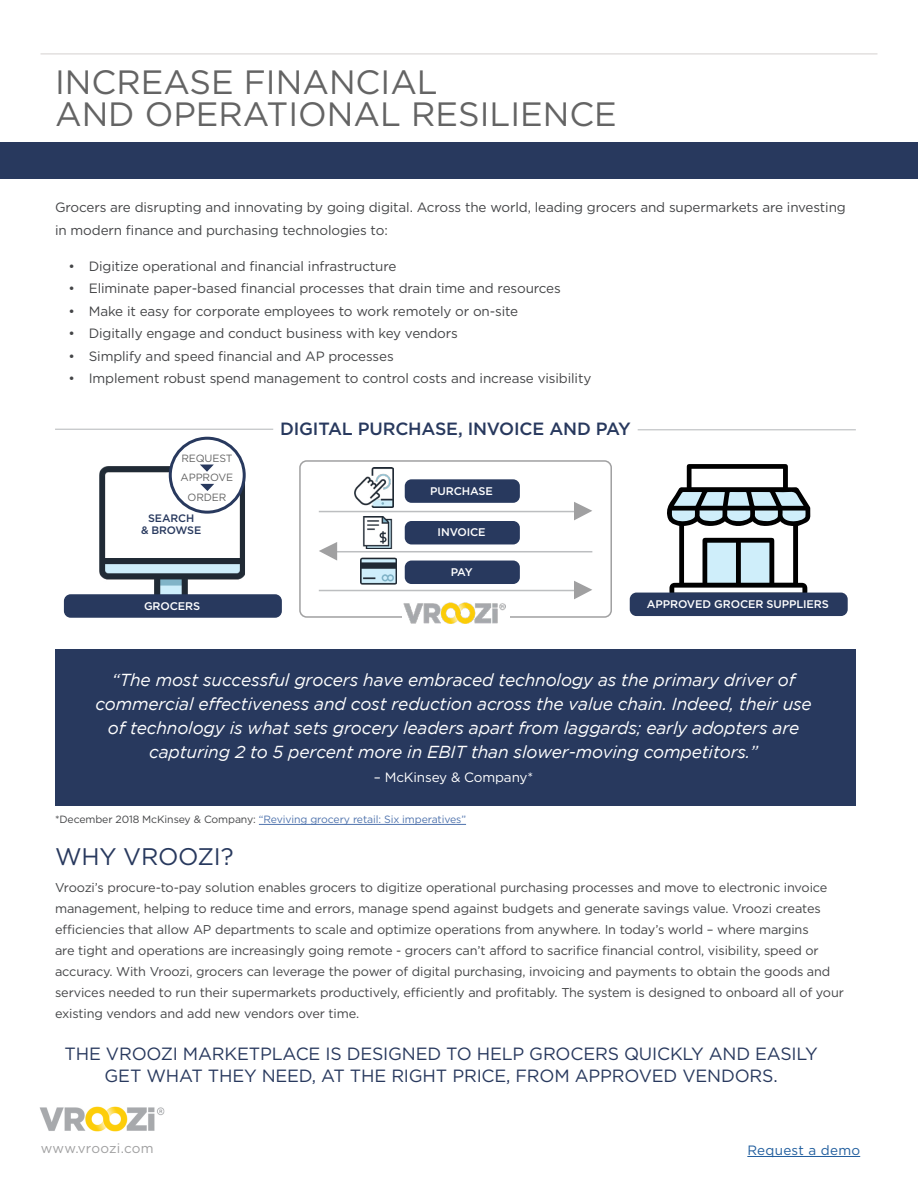
<style>
.page{position:relative;width:918px;height:1188px;background:#fff}
.page>*{position:absolute;margin:0;border:0;box-sizing:border-box;transform-origin:0 0}
.t1{font:33.75px/32.1px "Gotham";color:#646464}
.t2{font:24px "Gotham";letter-spacing:-.01em;color:#28395e}
.t3{font:17.7px/21.5px "Gotham";letter-spacing:-.01em;color:#28395e;text-align:center}
.t4{font:500 17.7px "Gotham";letter-spacing:-.01em;color:#28395e}
.t5{font:italic 17.4px/24px "Gotham";letter-spacing:-.01em;color:#fff;text-align:center}
.t6{font:13.5px/22.5px "Gotham";letter-spacing:-.01em;color:#444547}
.t7{font:13.5px "Gotham";letter-spacing:-.01em;color:#fff}
.t8{font:13.5px "Gotham";letter-spacing:.01em;color:#a0a0a1}
.t9{font:13.5px "Gotham";letter-spacing:.02em;color:#215e9e}
.t10{font:12.75px/21px "Gotham";letter-spacing:-.01em;color:#444547}
.t11{font:500 11.1px "Gotham";letter-spacing:-.01em;color:#fff}
.t12{font:500 10.8px/11.2px "Gotham";letter-spacing:-.01em;color:#28395e;text-align:center}
.t13{font:10.5px "Gotham";letter-spacing:-.01em;color:#4f73ad}
.t14{font:10.5px/19.8px "Gotham";letter-spacing:-.01em;color:#646464;text-align:center}
.s1{color:#444547}
</style>
<div class="page">
<hr style="left:40px;top:53px;width:838px;height:2px;background:#e2e0df">
<img style="left:39px;top:1107px;width:125px;height:25px">
<hr style="left:747px;top:1156px;width:113px;height:1px;background:#215e9e">
<svg style="left:666px;top:464px;width:144px;height:129px"></svg>
<hr style="left:319px;top:511px;width:267px;height:1px;background:#bcbec0">
<svg style="left:574px;top:502px;width:18px;height:18px"></svg>
<hr style="left:319px;top:590px;width:267px;height:1px;background:#bcbec0">
<svg style="left:574px;top:581px;width:18px;height:18px"></svg>
<hr style="left:325px;top:551px;width:267px;height:1px;background:#bcbec0">
<svg style="left:319px;top:542px;width:18px;height:19px"></svg>
<div style="left:0;top:143px;width:918px;height:36px;background:#28395e"></div>
<div style="left:55px;top:649px;width:801px;height:157px;background:#28395e"></div>
<img style="left:99px;top:460px;width:146px;height:134px">
<div style="left:64px;top:594px;width:218px;height:24px;background:#28395e;border-radius:7px"></div>
<img style="left:363px;top:516px;width:30px;height:32px">
<div style="left:405px;top:479px;width:115px;height:24px;background:#28395e;border-radius:7px"></div>
<div style="left:405px;top:521px;width:115px;height:23px;background:#28395e;border-radius:7px"></div>
<div style="left:405px;top:561px;width:115px;height:23px;background:#28395e;border-radius:7px"></div>
<img style="left:354px;top:468px;width:39px;height:39px">
<img style="left:360px;top:557px;width:37px;height:28px">
<div style="left:299px;top:460px;width:313px;height:158px;border:2px solid #a0a0a1;border-radius:7px"></div>
<div style="left:402px;top:603px;width:107px;height:26px;background:#fff"></div>
<img style="left:404px;top:603px;width:101px;height:20px">
<div style="left:630px;top:593px;width:218px;height:23px;background:#28395e;border-radius:7px"></div>
<hr style="left:55px;top:429px;width:218px;height:1px;background:#bcbec0">
<hr style="left:638px;top:429px;width:218px;height:1px;background:#bcbec0">
<div style="left:170px;top:438px;width:74px;height:74px;background:#fff;border-radius:50%"></div>
<div style="left:169px;top:437px;width:77px;height:77px;border:3px solid #28395e;border-radius:50%"></div>
<svg style="left:200px;top:465px;width:14px;height:7px"></svg>
<svg style="left:200px;top:484px;width:14px;height:7px"></svg>
<hr style="left:259px;top:824px;width:207px;height:1px;background:#4f73ad">
<h1 class="t1" style="left:55px;top:65px;width:563px">INCREASE FINANCIAL<br>AND OPERATIONAL RESILIENCE</h1>
<p class="t6" style="left:55px;top:196px;width:792px">Grocers are disrupting and innovating by going digital. Across the world, leading grocers and supermarkets are investing in modern finance and purchasing technologies to:</p>
<p class="t6" style="left:69px;top:254px;width:329px">• Digitize operational and financial infrastructure</p>
<p class="t6" style="left:69px;top:277px;width:494px">• Eliminate paper-based financial processes that drain time and resources</p>
<p class="t6" style="left:69px;top:299px;width:451px">• Make it easy for corporate employees to work remotely or on-site</p>
<p class="t6" style="left:69px;top:322px;width:391px">• Digitally engage and conduct business with key vendors</p>
<p class="t6" style="left:69px;top:344px;width:327px">• Simplify and speed financial and AP processes</p>
<p class="t6" style="left:69px;top:367px;width:524px">• Implement robust spend management to control costs and increase visibility</p>
<p class="t14" style="left:181px;top:448px;width:54px">REQUEST<br>APPROVE<br>ORDER</p>
<p class="t12" style="left:141px;top:513px;width:62px">SEARCH<br>&amp; BROWSE</p>
<p class="t11" style="left:144px;top:598px;width:58px">GROCERS</p>
<h3 class="t4" style="left:280px;top:417px;width:352px">DIGITAL PURCHASE, INVOICE AND PAY</h3>
<p class="t11" style="left:430px;top:484px;width:64px">PURCHASE</p>
<p class="t11" style="left:438px;top:525px;width:49px">INVOICE</p>
<p class="t11" style="left:451px;top:565px;width:23px">PAY</p>
<p class="t11" style="left:647px;top:597px;width:183px">APPROVED GROCER SUPPLIERS</p>
<p class="t5" style="left:95px;top:668px;width:718px">“The most successful grocers have embraced technology as the primary driver of commercial effectiveness and cost reduction across the value chain. Indeed, their use of technology is what sets grocery leaders apart from laggards; early adopters are capturing 2 to 5 percent more in EBIT than slower-moving competitors.”</p>
<p class="t7" style="left:374px;top:769px;width:161px">– McKinsey &amp; Company*</p>
<p class="t13" style="left:55px;top:813px;width:413px"><span class="s1">*December 2018 McKinsey &amp; Company:</span> “Reviving grocery retail: Six imperatives”</p>
<h2 class="t2" style="left:55px;top:841px;width:180px">WHY VROOZI?</h2>
<p class="t10" style="left:55px;top:877px;width:790px">Vroozi’s procure-to-pay solution enables grocers to digitize operational purchasing processes and move to electronic invoice management, helping to reduce time and errors, manage spend against budgets and generate savings value. Vroozi creates efficiencies that allow AP departments to scale and optimize operations from anywhere. In today’s world – where margins<br>are tight and operations are increasingly going remote - grocers can’t afford to sacrifice financial control, visibility, speed or accuracy. With Vroozi, grocers can leverage the power of digital purchasing, invoicing and payments to obtain the goods and services needed to run their supermarkets productively, efficiently and profitably. The system is designed to onboard all of your existing vendors and add new vendors over time.</p>
<h3 class="t3" style="left:65px;top:1043px;width:755px">THE VROOZI MARKETPLACE IS DESIGNED TO HELP GROCERS QUICKLY AND EASILY<br>GET WHAT THEY NEED, AT THE RIGHT PRICE, FROM APPROVED VENDORS.</h3>
<p class="t8" style="left:41px;top:1140px;width:114px">www.vroozi.com</p>
<p class="t9" style="left:747px;top:1142px;width:114px">Request a demo</p>
</div>
